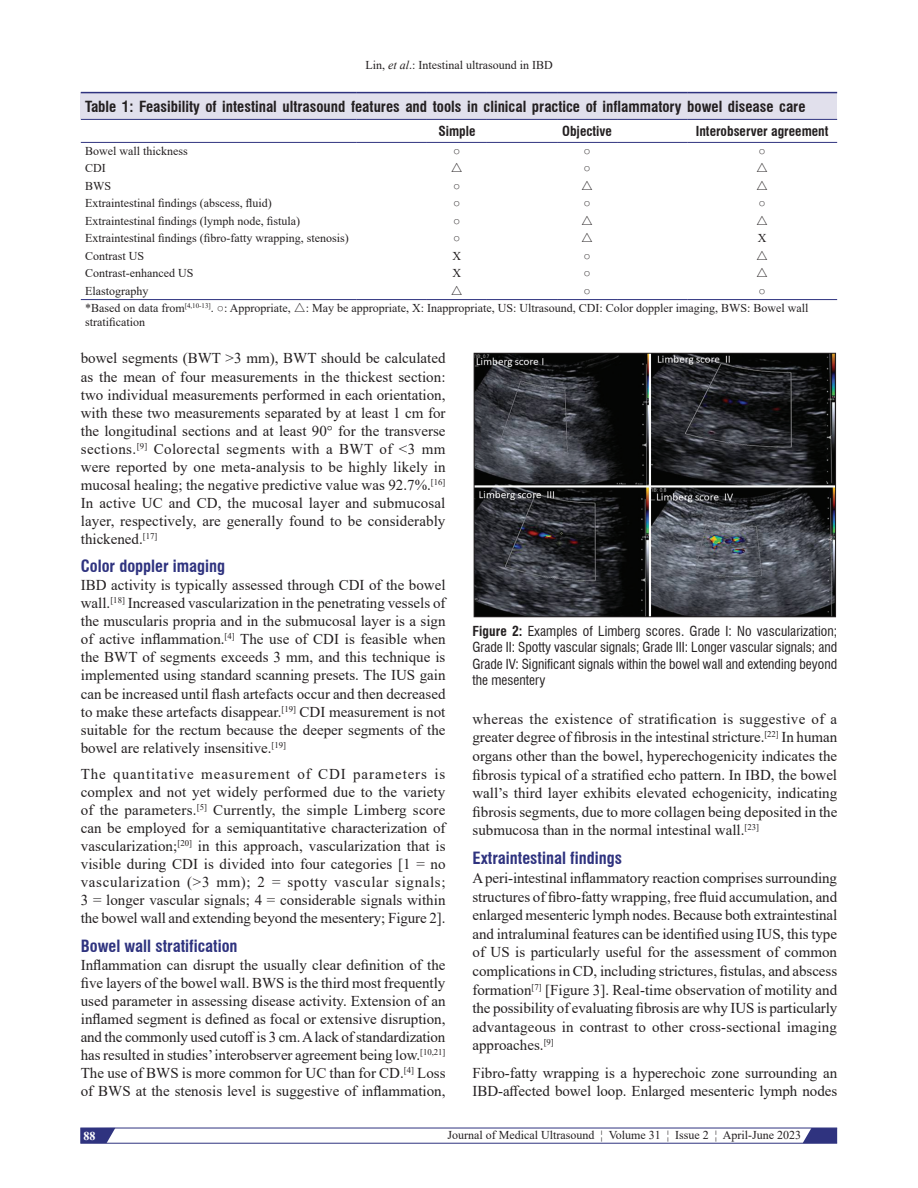
<style>
.page{position:relative;width:918px;height:1188px;background:#fff}
.page>*{position:absolute;margin:0;border:0;box-sizing:border-box;transform-origin:0 0}
.t1{font:700 condensed 16.5px "Swiss 721 BT";color:#2f337f}
.TX{font:15px/18px "Times New Roman";color:#231f20;text-align:justify}
.TT{font:700 condensed 15px "Swiss 721 BT";color:#231f20}
.FGC{font:condensed 13.5px/16.2px "Swiss 721 BT";color:#231f20;text-align:justify}
.TCH{font:700 condensed 13.5px "Swiss 721 BT";color:#231f20}
.TFN{font:12px/14.4px "Times New Roman";color:#231f20}
.TB{font:12px "Times New Roman";color:#231f20}
.TBL{font:12px "Times New Roman";color:#231f20}
.TB-2{font:12px "Sim Sun";color:#231f20}
.t2{font:700 12px "Times New Roman";color:#fff}
.s1{font-style:italic}
.s2{font-family:"Sim Sun"}
.s3{font-weight:700}
</style>
<div class="page">
<svg style="left:80px;top:1128px;width:758px;height:16px"></svg>
<img style="left:476px;top:355px;width:358px;height:260px">
<div style="left:474px;top:353px;width:362px;height:264px;border:1px solid #231f20"></div>
<div style="left:81px;top:93px;width:756px;height:26px;background:#e1e0ec"></div>
<hr style="left:81px;top:299px;width:276px;height:1px;background:#2f337f">
<hr style="left:357px;top:299px;width:70px;height:1px;background:#2f337f">
<hr style="left:427px;top:299px;width:60px;height:1px;background:#2f337f">
<hr style="left:487px;top:299px;width:70px;height:1px;background:#2f337f">
<hr style="left:557px;top:299px;width:60px;height:1px;background:#2f337f">
<hr style="left:617px;top:299px;width:70px;height:1px;background:#2f337f">
<hr style="left:687px;top:299px;width:150px;height:1px;background:#2f337f">
<hr style="left:81px;top:142px;width:276px;height:1px;background:#2f337f">
<hr style="left:357px;top:142px;width:70px;height:1px;background:#2f337f">
<hr style="left:427px;top:142px;width:60px;height:1px;background:#2f337f">
<hr style="left:487px;top:142px;width:70px;height:1px;background:#2f337f">
<hr style="left:557px;top:142px;width:60px;height:1px;background:#2f337f">
<hr style="left:617px;top:142px;width:70px;height:1px;background:#2f337f">
<hr style="left:687px;top:142px;width:150px;height:1px;background:#2f337f">
<hr style="left:81px;top:92px;width:276px;height:1px;background:#2f337f">
<hr style="left:357px;top:92px;width:70px;height:1px;background:#2f337f">
<hr style="left:427px;top:92px;width:60px;height:1px;background:#2f337f">
<hr style="left:487px;top:92px;width:70px;height:1px;background:#2f337f">
<hr style="left:557px;top:92px;width:60px;height:1px;background:#2f337f">
<hr style="left:617px;top:92px;width:70px;height:1px;background:#2f337f">
<hr style="left:687px;top:92px;width:150px;height:1px;background:#2f337f">
<hr style="left:81px;top:119px;width:276px;height:1px;background:#2f337f">
<hr style="left:357px;top:119px;width:70px;height:1px;background:#2f337f">
<hr style="left:427px;top:119px;width:60px;height:1px;background:#2f337f">
<hr style="left:487px;top:119px;width:70px;height:1px;background:#2f337f">
<hr style="left:557px;top:119px;width:60px;height:1px;background:#2f337f">
<hr style="left:617px;top:119px;width:70px;height:1px;background:#2f337f">
<hr style="left:687px;top:119px;width:150px;height:1px;background:#2f337f">
<p class="TFN" style="left:365px;top:57px;width:189px">Lin, <span class="s1">et al</span>.: Intestinal ultrasound in IBD</p>
<p class="TT" style="left:85px;top:97px;width:722px">Table 1: Feasibility of intestinal ultrasound features and tools in clinical practice of inflammatory bowel disease care</p>
<p class="TCH" style="left:438px;top:123px;width:39px">Simple</p>
<p class="TCH" style="left:562px;top:123px;width:51px">Objective</p>
<p class="TCH" style="left:696px;top:123px;width:134px">Interobserver agreement</p>
<p class="TB" style="left:85px;top:142px;width:104px">Bowel wall thickness</p>
<p class="TB" style="left:453px;top:142px;width:9px">○</p>
<p class="TB" style="left:583px;top:142px;width:9px">○</p>
<p class="TB" style="left:759px;top:142px;width:9px">○</p>
<p class="TB" style="left:85px;top:160px;width:22px">CDI</p>
<p class="TB-2" style="left:451px;top:162px;width:13px">△</p>
<p class="TB" style="left:583px;top:160px;width:9px">○</p>
<p class="TB-2" style="left:756px;top:162px;width:13px">△</p>
<p class="TB" style="left:85px;top:177px;width:28px">BWS</p>
<p class="TB" style="left:453px;top:177px;width:9px">○</p>
<p class="TB-2" style="left:581px;top:180px;width:13px">△</p>
<p class="TB-2" style="left:756px;top:180px;width:13px">△</p>
<p class="TB" style="left:85px;top:195px;width:188px">Extraintestinal findings (abscess, fluid)</p>
<p class="TB" style="left:453px;top:195px;width:9px">○</p>
<p class="TB" style="left:583px;top:195px;width:9px">○</p>
<p class="TB" style="left:759px;top:195px;width:9px">○</p>
<p class="TB" style="left:85px;top:212px;width:217px">Extraintestinal findings (lymph node, fistula)</p>
<p class="TB" style="left:453px;top:212px;width:9px">○</p>
<p class="TB-2" style="left:581px;top:214px;width:13px">△</p>
<p class="TB-2" style="left:756px;top:214px;width:13px">△</p>
<p class="TB" style="left:85px;top:230px;width:265px">Extraintestinal findings (fibro‑fatty wrapping, stenosis)</p>
<p class="TB" style="left:453px;top:230px;width:9px">○</p>
<p class="TB-2" style="left:581px;top:232px;width:13px">△</p>
<p class="TB" style="left:758px;top:230px;width:10px">X</p>
<p class="TB" style="left:85px;top:247px;width:61px">Contrast US</p>
<p class="TB" style="left:453px;top:247px;width:10px">X</p>
<p class="TB" style="left:583px;top:247px;width:9px">○</p>
<p class="TB-2" style="left:756px;top:250px;width:13px">△</p>
<p class="TB" style="left:85px;top:265px;width:110px">Contrast‑enhanced US</p>
<p class="TB" style="left:453px;top:265px;width:10px">X</p>
<p class="TB" style="left:583px;top:265px;width:9px">○</p>
<p class="TB-2" style="left:756px;top:267px;width:13px">△</p>
<p class="TBL" style="left:85px;top:282px;width:65px">Elastography</p>
<p class="TB-2" style="left:451px;top:285px;width:13px">△</p>
<p class="TBL" style="left:583px;top:282px;width:9px">○</p>
<p class="TBL" style="left:759px;top:282px;width:9px">○</p>
<p class="TFN" style="left:85px;top:300px;width:725px">*Based on data from<sup>[4,10‑13]</sup>. ○: Appropriate, <span class="s2">△</span>: May be appropriate, X: Inappropriate, US: Ultrasound, CDI: Color doppler imaging, BWS: Bowel wall stratification</p>
<p class="TX" style="left:81px;top:349px;width:366px">bowel segments (BWT &gt;3 mm), BWT should be calculated as the mean of four measurements in the thickest section: two individual measurements performed in each orientation, with these two measurements separated by at least 1 cm for the longitudinal sections and at least 90° for the transverse sections.<sup>[9]</sup> Colorectal segments with a BWT of &lt;3 mm were reported by one meta‑analysis to be highly likely in mucosal healing; the negative predictive value was 92.7%.<sup>[16] </sup>In active UC and CD, the mucosal layer and submucosal layer, respectively, are generally found to be considerably thickened.<sup>[17]</sup></p>
<h2 class="t1" style="left:81px;top:556px;width:146px">Color doppler imaging</h2>
<p class="TX" style="left:81px;top:576px;width:366px">IBD activity is typically assessed through CDI of the bowel wall.<sup>[18]</sup> Increased vascularization in the penetrating vessels of the muscularis propria and in the submucosal layer is a sign of active inflammation.<sup>[4]</sup> The use of CDI is feasible when the BWT of segments exceeds 3 mm, and this technique is implemented using standard scanning presets. The IUS gain can be increased until flash artefacts occur and then decreased to make these artefacts disappear.<sup>[19]</sup> CDI measurement is not suitable for the rectum because the deeper segments of the bowel are relatively insensitive.<sup>[19]</sup></p>
<p class="TX" style="left:81px;top:765px;width:366px">The quantitative measurement of CDI parameters is complex and not yet widely performed due to the variety of the parameters.<sup>[5]</sup> Currently, the simple Limberg score can be employed for a semiquantitative characterization of vascularization;<sup>[20]</sup> in this approach, vascularization that is visible during CDI is divided into four categories [1 = no vascularization (&gt;3 mm); 2 = spotty vascular signals; 3 = longer vascular signals; 4 = considerable signals within the bowel wall and extending beyond the mesentery; Figure 2].</p>
<h2 class="t1" style="left:81px;top:936px;width:158px">Bowel wall stratification</h2>
<p class="TX" style="left:81px;top:955px;width:366px">Inflammation can disrupt the usually clear definition of the five layers of the bowel wall. BWS is the third most frequently used parameter in assessing disease activity. Extension of an inflamed segment is defined as focal or extensive disruption, and the commonly used cutoff is 3 cm. Alack of standardization has resulted in studies’ interobserver agreement being low.<sup>[10,21] </sup>The use of BWS is more common for UC than for CD.<sup>[4]</sup> Loss of BWS at the stenosis level is suggestive of inflammation,</p>
<p class="FGC" style="left:472px;top:623px;width:366px"><span class="s3">Figure 2:</span> Examples of Limberg scores. Grade I: No vascularization; Grade II: Spotty vascular signals; Grade III: Longer vascular signals; and Grade IV: Significant signals within the bowel wall and extending beyond the mesentery</p>
<p class="TX" style="left:472px;top:709px;width:366px;line-height:18.6px">whereas the existence of stratification is suggestive of a greater degree of fibrosis in the intestinal stricture.<sup>[22]</sup> In human organs other than the bowel, hyperechogenicity indicates the fibrosis typical of a stratified echo pattern. In IBD, the bowel wall’s third layer exhibits elevated echogenicity, indicating fibrosis segments, due to more collagen being deposited in the submucosa than in the normal intestinal wall.<sup>[23]</sup></p>
<h2 class="t1" style="left:472px;top:848px;width:151px">Extraintestinal findings</h2>
<p class="TX" style="left:472px;top:868px;width:366px;line-height:18.6px">A peri‑intestinal inflammatory reaction comprises surrounding structures of fibro‑fatty wrapping, free fluid accumulation, and enlarged mesenteric lymph nodes. Because both extraintestinal and intraluminal features can be identified using IUS, this type of US is particularly useful for the assessment of common complications in CD, including strictures, fistulas, and abscess formation<sup>[7]</sup> [Figure 3]. Real‑time observation of motility and the possibility of evaluating fibrosis are why IUS is particularly advantageous in contrast to other cross‑sectional imaging approaches.<sup>[9]</sup></p>
<p class="TX" style="left:472px;top:1063px;width:366px;line-height:18.6px">Fibro‑fatty wrapping is a hyperechoic zone surrounding an<br>IBD‑affected bowel loop. Enlarged mesenteric lymph nodes</p>
<p class="t2" style="left:84px;top:1127px;width:13px">88</p>
<p class="TFN" style="left:448px;top:1128px;width:355px">Journal of Medical Ultrasound ¦ Volume 31 ¦ Issue 2 ¦ April‑June 2023</p>
</div>
